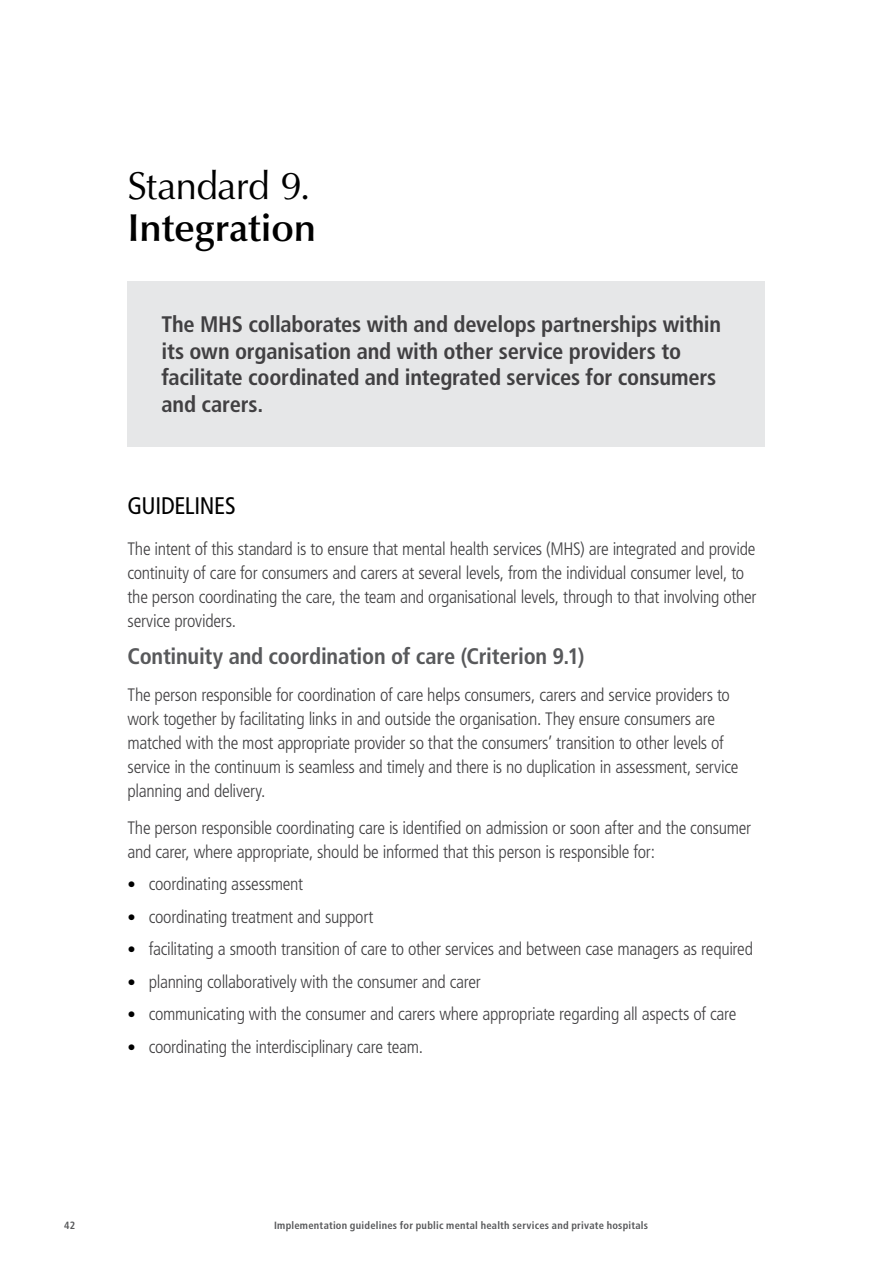
<style>
.page{position:relative;width:893px;height:1263px;background:#fff}
.page>*{position:absolute;margin:0;border:0;box-sizing:border-box;transform-origin:0 0}
.t1{font:600 39px "Optima";letter-spacing:-.005em;color:#000}
.t2{font:39px "Optima";letter-spacing:-.02em;color:#000}
.t3{font:condensed 24px "Frutiger LT Std";letter-spacing:-.015em;color:#000}
.t4{font:700 condensed 22.5px/27px "Frutiger LT Std";letter-spacing:-.01em;color:#414042}
.t5{font:700 condensed 22.5px "Frutiger LT Std";letter-spacing:-.01em;color:#58595b}
.t6{font:300 condensed 18px/24px "Frutiger LT Std";letter-spacing:-.015em;color:#414042}
.t7{font:700 condensed 10.5px "Frutiger LT Std";letter-spacing:.02em;color:#58595b}
.s1{font-size:16.5px;color:#000}
</style>
<div class="page">
<div style="left:128px;top:281px;width:637px;height:165px;background:#e6e7e8"></div>
<h1 class="t2" style="left:128px;top:169px;width:185px">Standard 9.</h1>
<h1 class="t1" style="left:128px;top:211px;width:190px">Integration</h1>
<p class="t4" style="left:162px;top:311px;width:561px">The MHS collaborates with and develops partnerships within its own organisation and with other service providers to facilitate coordinated and integrated services for consumers and carers.</p>
<h2 class="t3" style="left:128px;top:492px;width:110px">GUIDELINES</h2>
<p class="t6" style="left:128px;top:538px;width:630px">The intent of this standard is to ensure that mental health services (MHS) are integrated and provide continuity of care for consumers and carers at several levels, from the individual consumer level, to the person coordinating the care, the team and organisational levels, through to that involving other service providers.</p>
<p class="t5" style="left:128px;top:647px;width:458px">Continuity and coordination of care (Criterion 9.1)</p>
<p class="t6" style="left:128px;top:684px;width:612px">The person responsible for coordination of care helps consumers, carers and service providers to work together by facilitating links in and outside the organisation. They ensure consumers are matched with the most appropriate provider so that the consumers’ transition to other levels of service in the continuum is seamless and timely and there is no duplication in assessment, service planning and delivery.</p>
<p class="t6" style="left:128px;top:816px;width:625px">The person responsible coordinating care is identified on admission or soon after and the consumer and carer, where appropriate, should be informed that this person is responsible for:</p>
<p class="t6" style="left:128px;top:873px;width:177px"><span class="s1">•</span> coordinating assessment</p>
<p class="t6" style="left:128px;top:905px;width:248px"><span class="s1">•</span> coordinating treatment and support</p>
<p class="t6" style="left:128px;top:938px;width:627px"><span class="s1">•</span> facilitating a smooth transition of care to other services and between case managers as required</p>
<p class="t6" style="left:128px;top:970px;width:355px"><span class="s1">•</span> planning collaboratively with the consumer and carer</p>
<p class="t6" style="left:128px;top:1003px;width:610px"><span class="s1">•</span> communicating with the consumer and carers where appropriate regarding all aspects of care</p>
<p class="t6" style="left:128px;top:1035px;width:297px"><span class="s1">•</span> coordinating the interdisciplinary care team.</p>
<p class="t7" style="left:64px;top:1221px;width:13px">42</p>
<p class="t7" style="left:274px;top:1221px;width:376px">Implementation guidelines for public mental health services and private hospitals</p>
</div>
